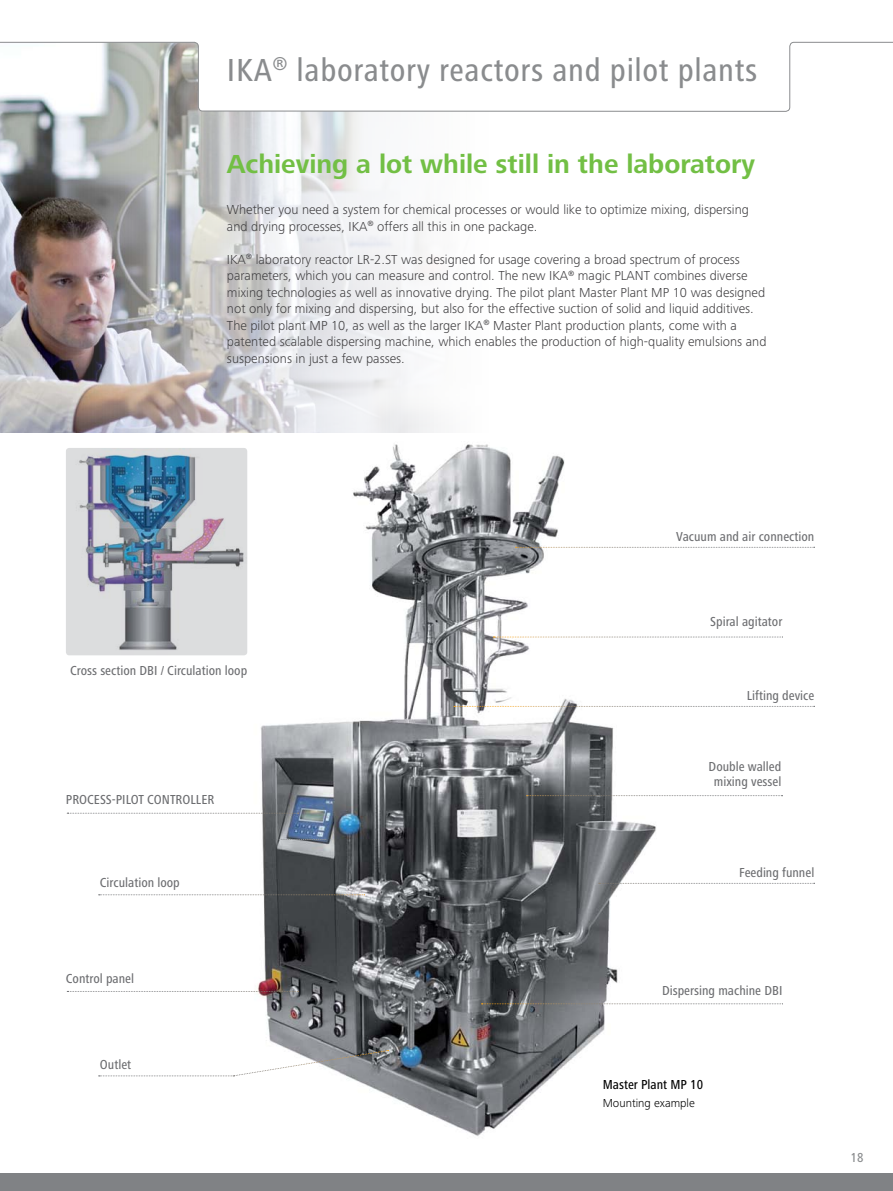
<style>
.page{position:relative;width:893px;height:1191px;background:#fff}
.page>*{position:absolute;margin:0;border:0;box-sizing:border-box;transform-origin:0 0}
.t1{font:500 condensed 33px "Frutiger Next IKA";letter-spacing:.02em;color:#8a8c8e}
.t2{font:700 27px "Frutiger Next IKA";color:#72bf44}
.t3{font:300 13.5px/16.5px "Frutiger Next IKA";color:#414042}
.t4{font:500 condensed 13.5px/15px "Frutiger Next IKA";color:#6d6e71;text-align:center}
.t5{font:500 condensed 13.5px "Frutiger Next IKA";color:#000}
.t6{font:500 condensed 13.5px "Frutiger Next IKA";color:#8a8c8e}
.t7{font:300 12px "Frutiger Next IKA";color:#000}
</style>
<div class="page">
<img style="left:233px;top:444px;width:457px;height:692px">
<img style="left:0;top:112px;width:438px;height:321px">
<svg style="left:279px;top:839px;width:47px;height:1px"></svg>
<svg style="left:0;top:41px;width:893px;height:71px"></svg>
<svg style="left:67px;top:813px;width:231px;height:1px"></svg>
<svg style="left:515px;top:547px;width:300px;height:1px"></svg>
<svg style="left:454px;top:706px;width:361px;height:1px"></svg>
<svg style="left:599px;top:883px;width:216px;height:1px"></svg>
<svg style="left:67px;top:991px;width:231px;height:1px"></svg>
<svg style="left:99px;top:894px;width:266px;height:1px"></svg>
<svg style="left:493px;top:636px;width:290px;height:1px"></svg>
<svg style="left:526px;top:795px;width:256px;height:1px"></svg>
<svg style="left:481px;top:1003px;width:302px;height:1px"></svg>
<svg style="left:99px;top:1049px;width:289px;height:27px"></svg>
<img style="left:66px;top:448px;width:181px;height:207px">
<div style="left:0;top:1174px;width:893px;height:17px;background:#808285"></div>
<h1 class="t1" style="left:227px;top:51px;width:532px">IKA<sup>®</sup> laboratory reactors and pilot plants</h1>
<h2 class="t2" style="left:227px;top:149px;width:530px">Achieving a lot while still in the laboratory</h2>
<p class="t3" style="left:227px;top:202px;width:523px">Whether you need a system for chemical processes or would like to optimize mixing, dispersing and drying processes, IKA<sup>®</sup> offers all this in one package.</p>
<p class="t3" style="left:227px;top:251px;width:541px">IKA<sup>®</sup> laboratory reactor LR-2.ST was designed for usage covering a broad spectrum of process parameters, which you can measure and control. The new IKA<sup>®</sup> magic PLANT combines diverse mixing technologies as well as innovative drying. The pilot plant Master Plant MP 10 was designed not only for mixing and dispersing, but also for the effective suction of solid and liquid additives.<br>The pilot plant MP 10, as well as the larger IKA<sup>®</sup> Master Plant production plants, come with a patented scalable dispersing machine, which enables the production of high-quality emulsions and suspensions in just a few passes.</p>
<p class="t4" style="left:70px;top:663px;width:179px">Cross section DBI / Circulation loop</p>
<p class="t4" style="left:66px;top:792px;width:150px">PROCESS-PILOT CONTROLLER</p>
<p class="t4" style="left:100px;top:875px;width:81px">Circulation loop</p>
<p class="t4" style="left:66px;top:971px;width:70px">Control panel</p>
<p class="t4" style="left:100px;top:1057px;width:33px">Outlet</p>
<p class="t4" style="left:676px;top:529px;width:139px">Vacuum and air connection</p>
<p class="t4" style="left:710px;top:614px;width:74px">Spiral agitator</p>
<p class="t4" style="left:747px;top:688px;width:69px">Lifting device</p>
<p class="t4" style="left:709px;top:759px;width:74px">Double walled mixing vessel</p>
<p class="t4" style="left:739px;top:865px;width:77px">Feeding funnel</p>
<p class="t4" style="left:662px;top:983px;width:122px">Dispersing machine DBI</p>
<p class="t5" style="left:603px;top:1077px;width:102px">Master Plant MP 10</p>
<p class="t7" style="left:603px;top:1096px;width:94px">Mounting example</p>
<p class="t6" style="left:850px;top:1149px;width:15px">18</p>
</div>
